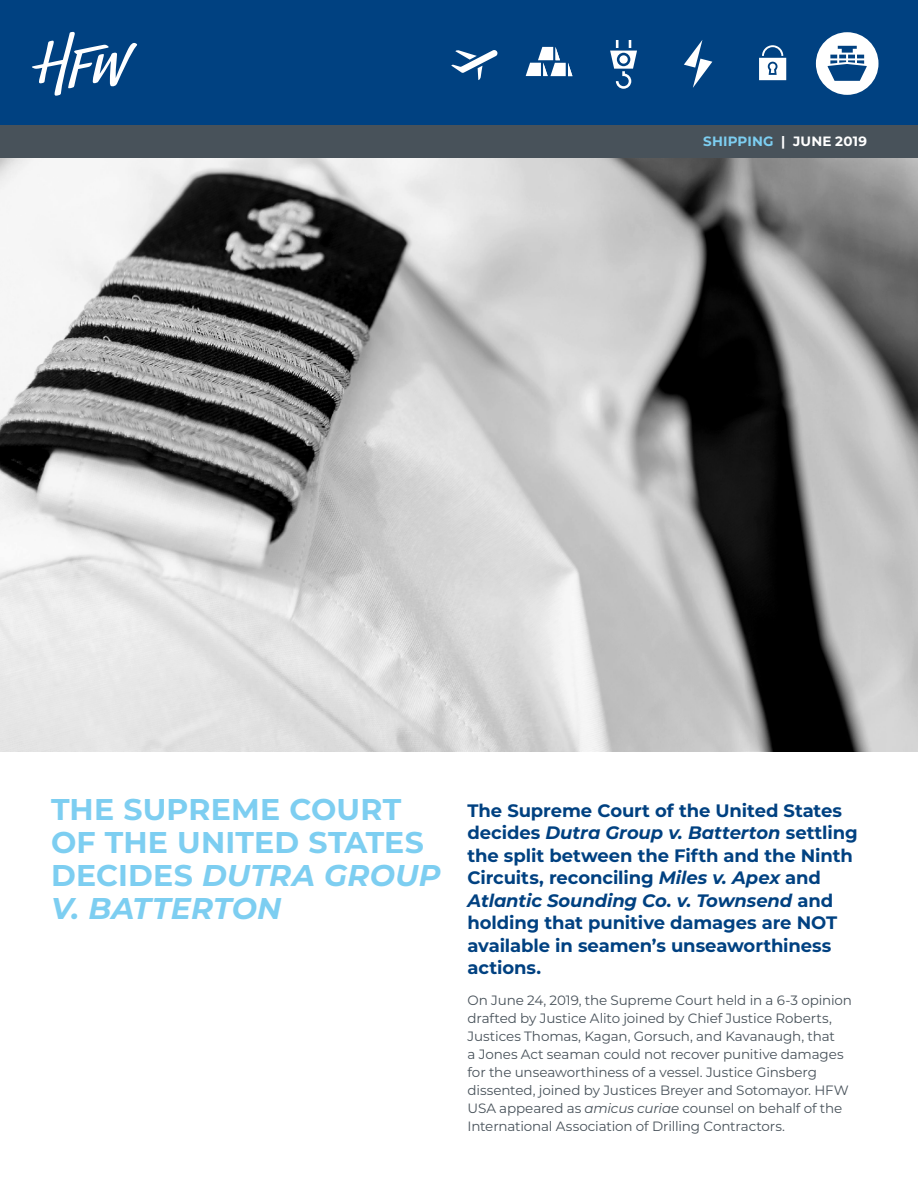
<style>
.page{position:relative;width:918px;height:1188px;background:#fff}
.page>*{position:absolute;margin:0;border:0;box-sizing:border-box;transform-origin:0 0}
.t1{font:700 30px/33px "Montserrat";letter-spacing:.01em;color:#7dcef1}
.t2{font:700 18px/22.5px "Montserrat";letter-spacing:-.005em;color:#004181}
.t3{font:13.5px/18px "Montserrat";letter-spacing:-.01em;color:#48525a}
.t4{font:700 13.5px "Montserrat";letter-spacing:.015em;color:#fff}
.s1{color:#7dcef1}
.s2{font-style:italic}
</style>
<div class="page">
<div style="left:0;top:0;width:918px;height:127px;background:#004181"></div>
<img style="left:0;top:158px;width:918px;height:593px">
<div style="left:816px;top:32px;width:63px;height:63px;background:#fff;border-radius:50%"></div>
<svg style="left:828px;top:46px;width:39px;height:35px"></svg>
<svg style="left:610px;top:40px;width:27px;height:49px"></svg>
<svg style="left:526px;top:47px;width:46px;height:29px"></svg>
<svg style="left:451px;top:50px;width:47px;height:30px"></svg>
<svg style="left:684px;top:40px;width:28px;height:48px"></svg>
<svg style="left:759px;top:45px;width:27px;height:35px"></svg>
<div style="left:0;top:125px;width:918px;height:33px;background:#48525a"></div>
<svg style="left:32px;top:32px;width:105px;height:64px"></svg>
<p class="t4" style="left:703px;top:132px;width:165px"><span class="s1">SHIPPING</span> | JUNE 2019</p>
<h1 class="t1" style="left:51px;top:792px;width:391px">THE SUPREME COURT<br>OF THE UNITED STATES<br>DECIDES <span class="s2">DUTRA GROUP<br>V. BATTERTON</span></h1>
<p class="t2" style="left:468px;top:798px;width:392px">The Supreme Court of the United States decides <span class="s2">Dutra Group v. Batterton</span> settling the split between the Fifth and the Ninth Circuits, reconciling <span class="s2">Miles v. Apex</span> and <span class="s2">Atlantic Sounding Co. v. Townsend</span> and holding that punitive damages are NOT available in seamen’s unseaworthiness actions.</p>
<p class="t3" style="left:468px;top:991px;width:386px">On June 24, 2019, the Supreme Court held in a 6-3 opinion drafted by Justice Alito joined by Chief Justice Roberts, Justices Thomas, Kagan, Gorsuch, and Kavanaugh, that<br>a Jones Act seaman could not recover punitive damages for the unseaworthiness of a vessel. Justice Ginsberg dissented, joined by Justices Breyer and Sotomayor. HFW USA appeared as <span class="s2">amicus curiae</span> counsel on behalf of the International Association of Drilling Contractors.</p>
</div>
